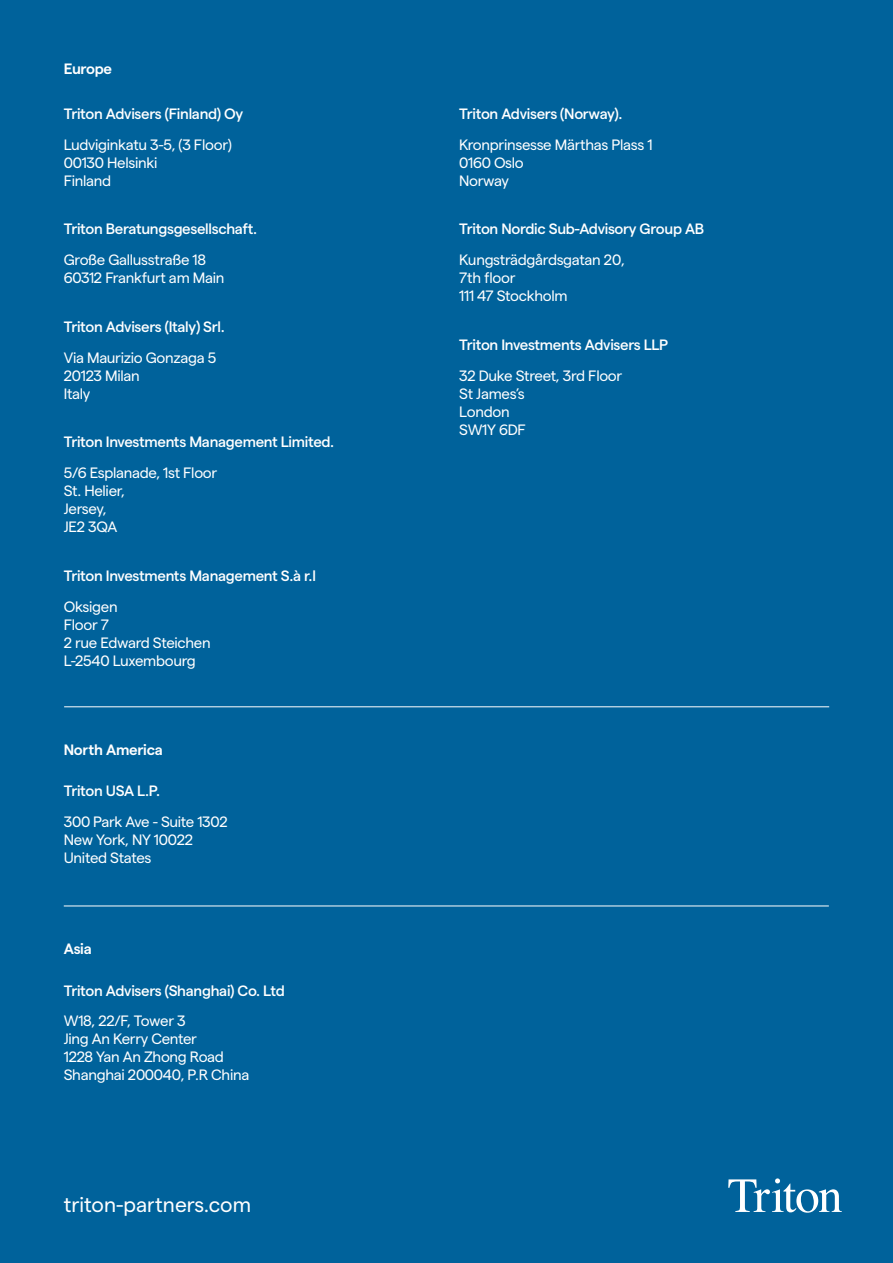
<style>
.page{position:relative;width:893px;height:1263px;background:#00629b}
.page>*{position:absolute;margin:0;border:0;box-sizing:border-box;transform-origin:0 0}
.t1{font:21px "Matter";color:#fff}
.t2{font:15px/18px "Matter";letter-spacing:-.02em;color:#fff}
.t3{font:500 15px "Matter";letter-spacing:-.02em;color:#fff}
.t4{font:600 15px "Matter";letter-spacing:-.02em;color:#fff}
</style>
<div class="page">
<hr style="left:64px;top:706px;width:765px;height:1px;background:#fff">
<hr style="left:64px;top:906px;width:765px;height:1px;background:#fff">
<svg style="left:728px;top:1178px;width:114px;height:35px"></svg>
<p class="t4" style="left:64px;top:58px;width:50px">Europe</p>
<p class="t3" style="left:64px;top:103px;width:181px">Triton Advisers (Finland) Oy</p>
<p class="t2" style="left:64px;top:134px;width:170px">Ludviginkatu 3-5, (3 Floor)<br>00130 Helsinki<br>Finland</p>
<p class="t3" style="left:64px;top:218px;width:195px">Triton Beratungsgesellschaft.</p>
<p class="t2" style="left:64px;top:250px;width:162px">Große Gallusstraße 18<br>60312 Frankfurt am Main</p>
<p class="t3" style="left:64px;top:316px;width:162px">Triton Advisers (Italy) Srl.</p>
<p class="t2" style="left:64px;top:347px;width:154px">Via Maurizio Gonzaga 5<br>20123 Milan<br>Italy</p>
<p class="t3" style="left:64px;top:431px;width:272px">Triton Investments Management Limited.</p>
<p class="t2" style="left:64px;top:463px;width:155px">5/6 Esplanade, 1st Floor<br>St. Helier,<br>Jersey,<br>JE2 3QA</p>
<p class="t3" style="left:64px;top:565px;width:254px">Triton Investments Management S.à r.l</p>
<p class="t2" style="left:64px;top:596px;width:148px">Oksigen<br>Floor 7<br>2 rue Edward Steichen<br>L-2540 Luxembourg</p>
<p class="t4" style="left:64px;top:739px;width:101px">North America</p>
<p class="t3" style="left:64px;top:780px;width:98px">Triton USA L.P.</p>
<p class="t2" style="left:64px;top:812px;width:166px">300 Park Ave - Suite 1302<br>New York, NY 10022<br>United States</p>
<p class="t4" style="left:64px;top:938px;width:30px">Asia</p>
<p class="t3" style="left:64px;top:979px;width:223px">Triton Advisers (Shanghai) Co. Ltd</p>
<p class="t2" style="left:64px;top:1011px;width:187px">W18, 22/F, Tower 3<br>Jing An Kerry Center<br>1228 Yan An Zhong Road<br>Shanghai 200040, P.R China</p>
<h1 class="t1" style="left:64px;top:1189px;width:189px">triton-partners.com</h1>
<p class="t3" style="left:459px;top:103px;width:165px">Triton Advisers (Norway).</p>
<p class="t2" style="left:459px;top:134px;width:195px">Kronprinsesse Märthas Plass 1<br>0160 Oslo<br>Norway</p>
<p class="t3" style="left:459px;top:218px;width:246px">Triton Nordic Sub-Advisory Group AB</p>
<p class="t2" style="left:459px;top:250px;width:167px">Kungsträdgårdsgatan 20,<br>7th floor<br>111 47 Stockholm</p>
<p class="t3" style="left:459px;top:334px;width:210px">Triton Investments Advisers LLP</p>
<p class="t2" style="left:459px;top:365px;width:165px">32 Duke Street, 3rd Floor<br>St James’s<br>London<br>SW1Y 6DF</p>
</div>
